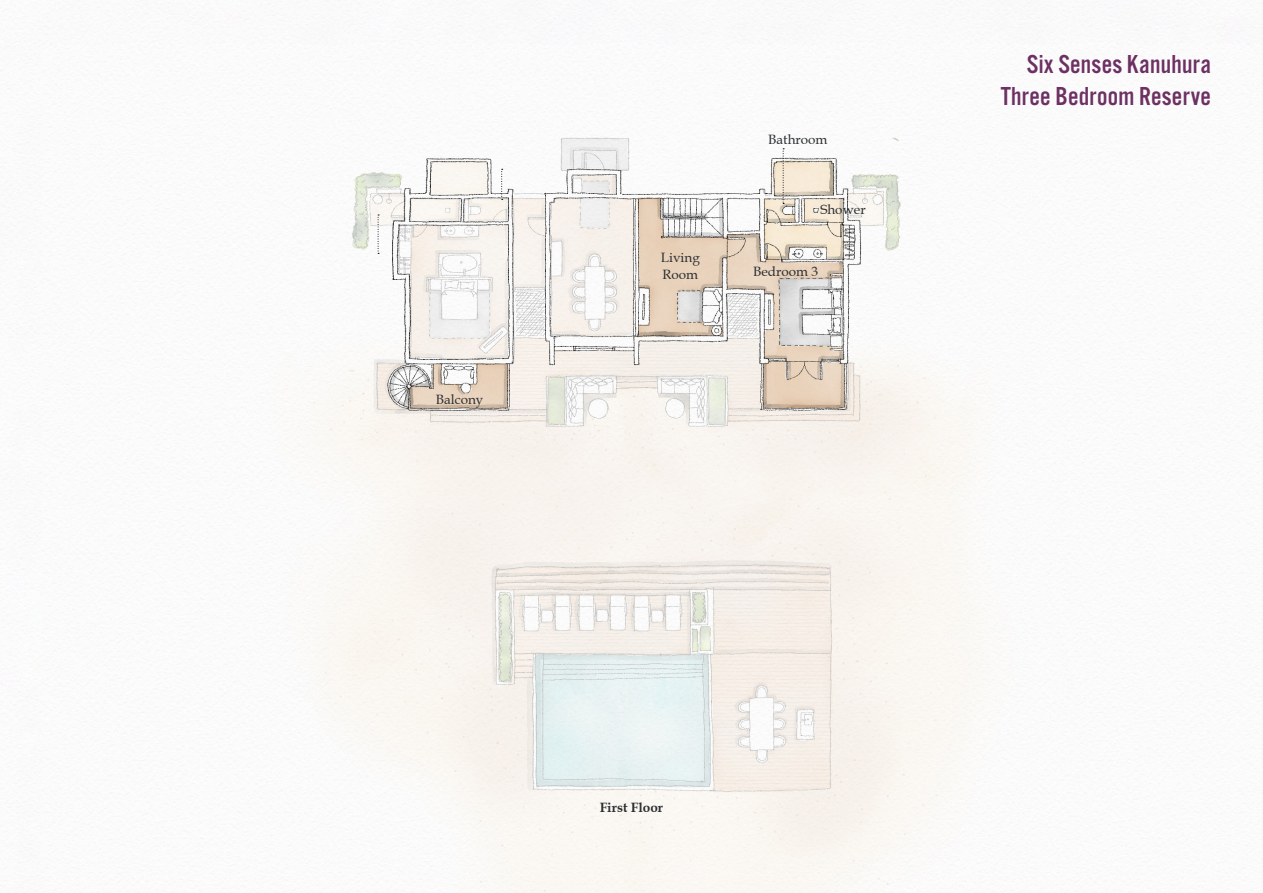
<style>
.page{position:relative;width:1263px;height:893px;background:#fff}
.page>*{position:absolute;margin:0;border:0;box-sizing:border-box;transform-origin:0 0}
.t1{font:27px/32.4px "Alternate Got No 3 D";letter-spacing:.01em;color:#6d3063;text-align:right}
.t2{font:13.5px/16.2px "Book Antiqua";color:#2b2d30}
.t3{font:700 13.5px "Book Antiqua";color:#2b2d30}
</style>
<div class="page">
<img style="left:10px;top:0;width:1253px;height:893px">
<svg style="left:501px;top:169px;width:2px;height:31px"></svg>
<svg style="left:783px;top:148px;width:1px;height:56px"></svg>
<svg style="left:378px;top:215px;width:1px;height:39px"></svg>
<p class="t2" style="left:436px;top:391px;width:49px">Balcony</p>
<p class="t2" style="left:661px;top:250px;width:41px">Living<br>Room</p>
<p class="t2" style="left:768px;top:131px;width:61px">Bathroom</p>
<p class="t2" style="left:820px;top:201px;width:47px">Shower</p>
<p class="t2" style="left:753px;top:264px;width:67px">Bedroom 3</p>
<h1 class="t1" style="left:1001px;top:48px;width:212px">Six Senses Kanuhura<br>Three Bedroom Reserve</h1>
<p class="t3" style="left:600px;top:799px;width:65px">First Floor</p>
</div>
